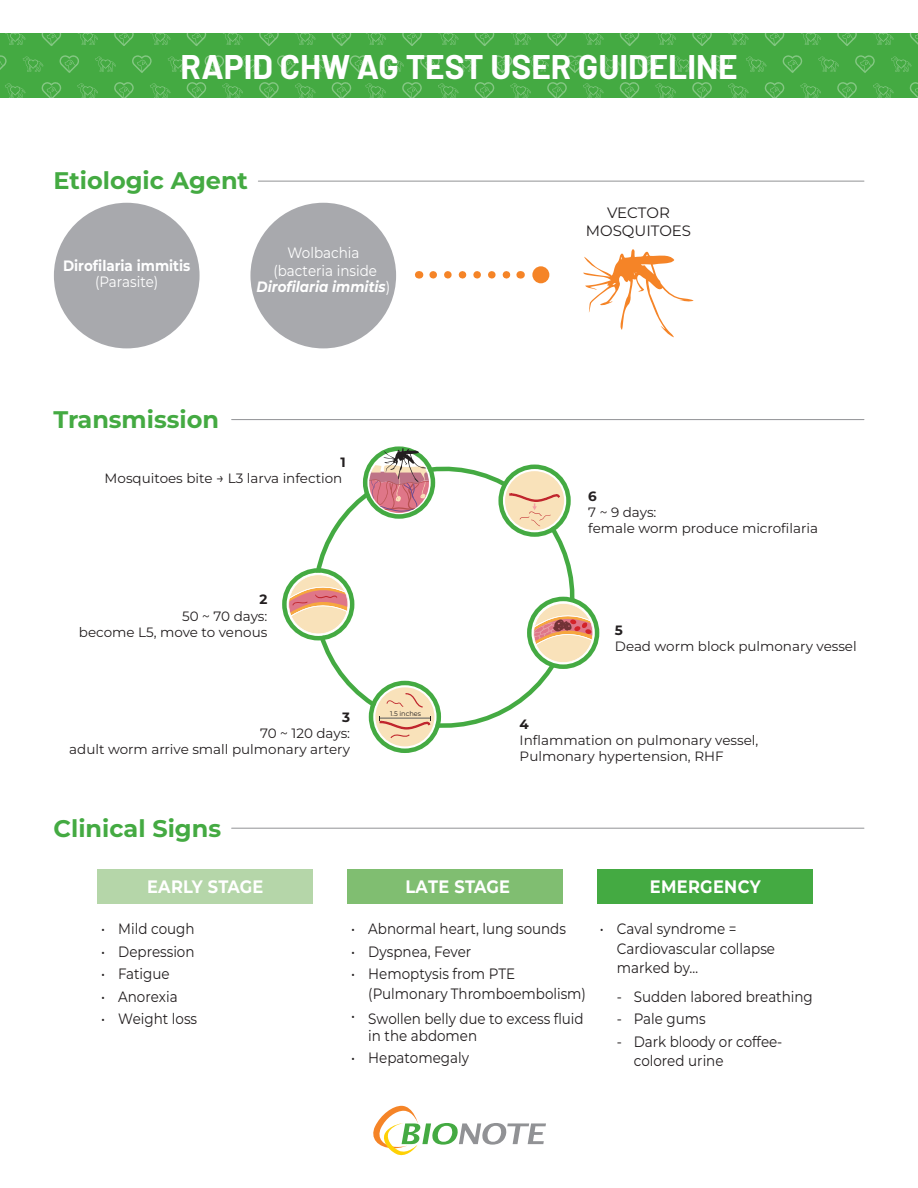
<style>
.page{position:relative;width:918px;height:1188px;background:#fff}
.page>*{position:absolute;margin:0;border:0;box-sizing:border-box;transform-origin:0 0}
.t1{font:700 33.3px "Barlow";color:#fff}
.t2{font:700 24px "Montserrat";color:#44aa42}
.t3{font:700 18px "Montserrat";letter-spacing:.02em;color:#fff;scale:.9 1}
.t4{font:700 condensed 18px "Benton Sans";color:#fff;scale:.9 1}
.t5{font:15px/19.5px "Montserrat";color:#231f20;scale:.9 1}
.t6{font:15px/18px "Montserrat";color:#fff;text-align:center;scale:.9 1}
.t7{font:italic 700 15px "Montserrat";color:#fff;scale:.9 1}
.t8{font:700 15px "Montserrat";color:#fff;scale:.9 1}
.t9{font:15px/18px "Montserrat";color:#231f20;text-align:center}
.t10{font:13.5px/16.2px "Montserrat";color:#231f20;text-align:right}
.t11{font:700 13.5px "Montserrat";color:#231f20}
.t12{font:6.9px "Montserrat";color:#231f20;scale:.96 1}
.s1{font-weight:400;font-style:normal}
.s2{font-weight:700}
.s3{font-size:15px}
</style>
<div class="page">
<svg style="left:373px;top:1106px;width:173px;height:50px"></svg>
<div style="left:0;top:34px;width:918px;height:64px;background:#44aa42"></div>
<svg style="left:368px;top:34px;width:18px;height:11px"></svg>
<svg style="left:440px;top:34px;width:19px;height:11px"></svg>
<svg style="left:402px;top:34px;width:20px;height:12px"></svg>
<svg style="left:474px;top:34px;width:20px;height:12px"></svg>
<svg style="left:513px;top:34px;width:18px;height:11px"></svg>
<svg style="left:585px;top:34px;width:19px;height:11px"></svg>
<svg style="left:547px;top:34px;width:20px;height:12px"></svg>
<svg style="left:619px;top:34px;width:20px;height:12px"></svg>
<svg style="left:658px;top:34px;width:18px;height:11px"></svg>
<svg style="left:730px;top:34px;width:19px;height:11px"></svg>
<svg style="left:692px;top:34px;width:20px;height:12px"></svg>
<svg style="left:764px;top:34px;width:20px;height:12px"></svg>
<svg style="left:803px;top:34px;width:18px;height:11px"></svg>
<svg style="left:875px;top:34px;width:19px;height:11px"></svg>
<svg style="left:837px;top:34px;width:20px;height:12px"></svg>
<svg style="left:909px;top:34px;width:9px;height:11px"></svg>
<svg style="left:383px;top:56px;width:21px;height:16px"></svg>
<svg style="left:456px;top:56px;width:20px;height:16px"></svg>
<svg style="left:420px;top:55px;width:20px;height:18px"></svg>
<svg style="left:492px;top:55px;width:20px;height:18px"></svg>
<svg style="left:528px;top:56px;width:21px;height:16px"></svg>
<svg style="left:601px;top:56px;width:20px;height:16px"></svg>
<svg style="left:565px;top:55px;width:20px;height:18px"></svg>
<svg style="left:637px;top:55px;width:20px;height:18px"></svg>
<svg style="left:673px;top:56px;width:21px;height:16px"></svg>
<svg style="left:746px;top:56px;width:20px;height:16px"></svg>
<svg style="left:710px;top:55px;width:20px;height:18px"></svg>
<svg style="left:782px;top:55px;width:20px;height:18px"></svg>
<svg style="left:818px;top:56px;width:21px;height:16px"></svg>
<svg style="left:891px;top:56px;width:20px;height:16px"></svg>
<svg style="left:855px;top:55px;width:20px;height:18px"></svg>
<svg style="left:365px;top:83px;width:21px;height:15px"></svg>
<svg style="left:438px;top:83px;width:21px;height:15px"></svg>
<svg style="left:402px;top:82px;width:20px;height:16px"></svg>
<svg style="left:474px;top:82px;width:20px;height:16px"></svg>
<svg style="left:510px;top:83px;width:21px;height:15px"></svg>
<svg style="left:583px;top:83px;width:21px;height:15px"></svg>
<svg style="left:547px;top:82px;width:20px;height:16px"></svg>
<svg style="left:619px;top:82px;width:20px;height:16px"></svg>
<svg style="left:655px;top:83px;width:21px;height:15px"></svg>
<svg style="left:728px;top:83px;width:21px;height:15px"></svg>
<svg style="left:692px;top:82px;width:20px;height:16px"></svg>
<svg style="left:764px;top:82px;width:20px;height:16px"></svg>
<svg style="left:801px;top:83px;width:20px;height:15px"></svg>
<svg style="left:873px;top:83px;width:21px;height:15px"></svg>
<svg style="left:837px;top:82px;width:20px;height:16px"></svg>
<svg style="left:909px;top:82px;width:9px;height:16px"></svg>
<svg style="left:7px;top:34px;width:18px;height:11px"></svg>
<svg style="left:41px;top:34px;width:20px;height:12px"></svg>
<svg style="left:80px;top:34px;width:18px;height:11px"></svg>
<svg style="left:152px;top:34px;width:18px;height:11px"></svg>
<svg style="left:114px;top:34px;width:20px;height:12px"></svg>
<svg style="left:186px;top:34px;width:20px;height:12px"></svg>
<svg style="left:225px;top:34px;width:18px;height:11px"></svg>
<svg style="left:297px;top:34px;width:18px;height:11px"></svg>
<svg style="left:259px;top:34px;width:20px;height:12px"></svg>
<svg style="left:331px;top:34px;width:20px;height:12px"></svg>
<svg style="left:23px;top:56px;width:20px;height:16px"></svg>
<svg style="left:0;top:55px;width:7px;height:15px"></svg>
<svg style="left:59px;top:55px;width:20px;height:18px"></svg>
<svg style="left:95px;top:56px;width:21px;height:16px"></svg>
<svg style="left:168px;top:56px;width:20px;height:16px"></svg>
<svg style="left:132px;top:55px;width:20px;height:18px"></svg>
<svg style="left:204px;top:55px;width:20px;height:18px"></svg>
<svg style="left:240px;top:56px;width:21px;height:16px"></svg>
<svg style="left:313px;top:56px;width:20px;height:16px"></svg>
<svg style="left:277px;top:55px;width:20px;height:18px"></svg>
<svg style="left:349px;top:55px;width:20px;height:18px"></svg>
<svg style="left:5px;top:83px;width:20px;height:15px"></svg>
<svg style="left:41px;top:82px;width:20px;height:16px"></svg>
<svg style="left:77px;top:83px;width:21px;height:15px"></svg>
<svg style="left:150px;top:83px;width:20px;height:15px"></svg>
<svg style="left:114px;top:82px;width:20px;height:16px"></svg>
<svg style="left:186px;top:82px;width:20px;height:16px"></svg>
<svg style="left:222px;top:83px;width:21px;height:15px"></svg>
<svg style="left:295px;top:83px;width:20px;height:15px"></svg>
<svg style="left:259px;top:82px;width:20px;height:16px"></svg>
<svg style="left:331px;top:82px;width:20px;height:16px"></svg>
<div style="left:348px;top:870px;width:215px;height:34px;background:#80be71"></div>
<div style="left:54px;top:203px;width:146px;height:145px;background:#a8a9ad;border-radius:50%"></div>
<div style="left:250px;top:203px;width:146px;height:145px;background:#a8a9ad;border-radius:50%"></div>
<svg style="left:583px;top:249px;width:111px;height:88px"></svg>
<svg style="left:298px;top:447px;width:286px;height:303px"></svg>
<svg style="left:288px;top:574px;width:60px;height:60px;background:#e1c6a4"></svg>
<div style="left:282px;top:568px;width:72px;height:72px;border:4px solid #44aa42;border-radius:50%"></div>
<svg style="left:373px;top:685px;width:64px;height:64px"></svg>
<div style="left:375px;top:687px;width:59px;height:59px;background:#f9e2ba;border-radius:50%"></div>
<svg style="left:379px;top:716px;width:52px;height:22px"></svg>
<svg style="left:387px;top:693px;width:36px;height:15px"></svg>
<div style="left:369px;top:681px;width:72px;height:72px;border:4px solid #44aa42;border-radius:50%"></div>
<svg style="left:533px;top:603px;width:60px;height:60px;background:#ddc3a0"></svg>
<div style="left:527px;top:597px;width:72px;height:72px;border:4px solid #44aa42;border-radius:50%"></div>
<svg style="left:503px;top:469px;width:63px;height:64px"></svg>
<div style="left:505px;top:471px;width:59px;height:59px;background:#f9e2ba;border-radius:50%"></div>
<svg style="left:509px;top:493px;width:52px;height:33px"></svg>
<div style="left:498px;top:465px;width:73px;height:72px;border:4px solid #44aa42;border-radius:50%"></div>
<div style="left:363px;top:446px;width:72px;height:73px;border:4px solid #44aa42;border-radius:50%"></div>
<svg style="left:369px;top:448px;width:60px;height:65px"></svg>
<div style="left:97px;top:870px;width:216px;height:34px;background:#b5d6a9"></div>
<div style="left:598px;top:870px;width:215px;height:34px;background:#44aa42"></div>
<svg style="left:433px;top:271px;width:78px;height:8px"></svg>
<div style="left:532px;top:266px;width:17px;height:17px;background:#f58427;border-radius:50%"></div>
<hr style="left:258px;top:181px;width:606px;height:1px;background:#919295">
<hr style="left:232px;top:419px;width:632px;height:1px;background:#919295">
<hr style="left:232px;top:828px;width:632px;height:1px;background:#919295">
<h1 class="t1" style="left:180px;top:42px;width:559px">RAPID CHW AG TEST USER GUIDELINE</h1>
<h2 class="t2" style="left:54px;top:164px;width:196px">Etiologic Agent</h2>
<p class="t8" style="left:63px;top:255px;width:143px">Dirofilaria immitis</p>
<p class="t6" style="left:95px;top:272px;width:72px">(Parasite)</p>
<p class="t6" style="left:273px;top:243px;width:117px">Wolbachia (bacteria inside</p>
<p class="t7" style="left:257px;top:277px;width:150px">Dirofilaria immitis<span class="s1">)</span></p>
<h2 class="t2" style="left:54px;top:403px;width:167px">Transmission</h2>
<p class="t10" style="left:105px;top:454px;width:243px"><span class="s2">1<br></span>Mosquitoes bite <span class="s3">→</span> L3 larva infection</p>
<p class="t11" style="left:259px;top:591px;width:9px">2</p>
<p class="t10" style="left:79px;top:607px;width:190px">50 ~ 70 days:<br>become L5, move to venous</p>
<p class="t11" style="left:342px;top:708px;width:9px">3</p>
<p class="t10" style="left:69px;top:725px;width:282px">70 ~ 120 days:<br>adult worm arrive small pulmonary artery</p>
<h2 class="t2" style="left:54px;top:813px;width:169px">Clinical Signs</h2>
<p class="t12" style="left:390px;top:709px;width:34px">1.5 inches</p>
<p class="t9" style="left:586px;top:203px;width:107px">VECTOR<br>MOSQUITOES</p>
<p class="t11" style="left:588px;top:487px;width:10px">6</p>
<p class="t10" style="left:588px;top:504px;width:231px;text-align:left">7 ~ 9 days:<br>female worm produce microfilaria</p>
<p class="t11" style="left:615px;top:621px;width:10px">5</p>
<p class="t10" style="left:615px;top:638px;width:243px">Dead worm block pulmonary vessel</p>
<p class="t11" style="left:520px;top:715px;width:11px">4</p>
<p class="t10" style="left:520px;top:732px;width:240px;text-align:left">Inflammation on pulmonary vessel,<br>Pulmonary hypertension, RHF</p>
<p class="t4" style="left:407px;top:876px;width:51px">E RLY</p>
<p class="t4" style="left:482px;top:876px;width:22px">GE</p>
<p class="t5" style="left:351px;top:919px;width:240px">• Abnormal heart, lung sounds</p>
<p class="t5" style="left:351px;top:942px;width:135px">• Dyspnea, Fever</p>
<p class="t3" style="left:147px;top:875px;width:131px">EARLY STAGE</p>
<p class="t3" style="left:405px;top:875px;width:118px">LATE STAGE</p>
<p class="t5" style="left:101px;top:919px;width:105px">• Mild cough</p>
<p class="t5" style="left:101px;top:942px;width:105px">• Depression</p>
<p class="t5" style="left:101px;top:964px;width:78px">• Fatigue</p>
<p class="t5" style="left:101px;top:987px;width:86px">• Anorexia</p>
<p class="t5" style="left:101px;top:1009px;width:108px">• Weight loss</p>
<p class="t5" style="left:368px;top:964px;width:243px;text-indent:-17px">• Hemoptysis from PTE (Pulmonary Thromboembolism)</p>
<p class="t5" style="left:351px;top:1006px;width:6px">•</p>
<p class="t5" style="left:368px;top:1026px;width:123px">in the abdomen</p>
<p class="t5" style="left:351px;top:1048px;width:132px">• Hepatomegaly</p>
<p class="t5" style="left:368px;top:1009px;width:241px">Swollen belly due to excess fluid</p>
<p class="t3" style="left:650px;top:875px;width:125px">EMERGENCY</p>
<p class="t5" style="left:617px;top:919px;width:177px;text-indent:-17px">• Caval syndrome =<br>Cardiovascular collapse marked by…</p>
<p class="t5" style="left:617px;top:986px;width:219px">- Sudden labored breathing</p>
<p class="t5" style="left:617px;top:1007px;width:100px;line-height:22.5px">- Pale gums -</p>
<p class="t5" style="left:634px;top:1051px;width:101px">colored urine</p>
<p class="t5" style="left:634px;top:1031px;width:167px">Dark bloody or coffee-</p>
</div>
